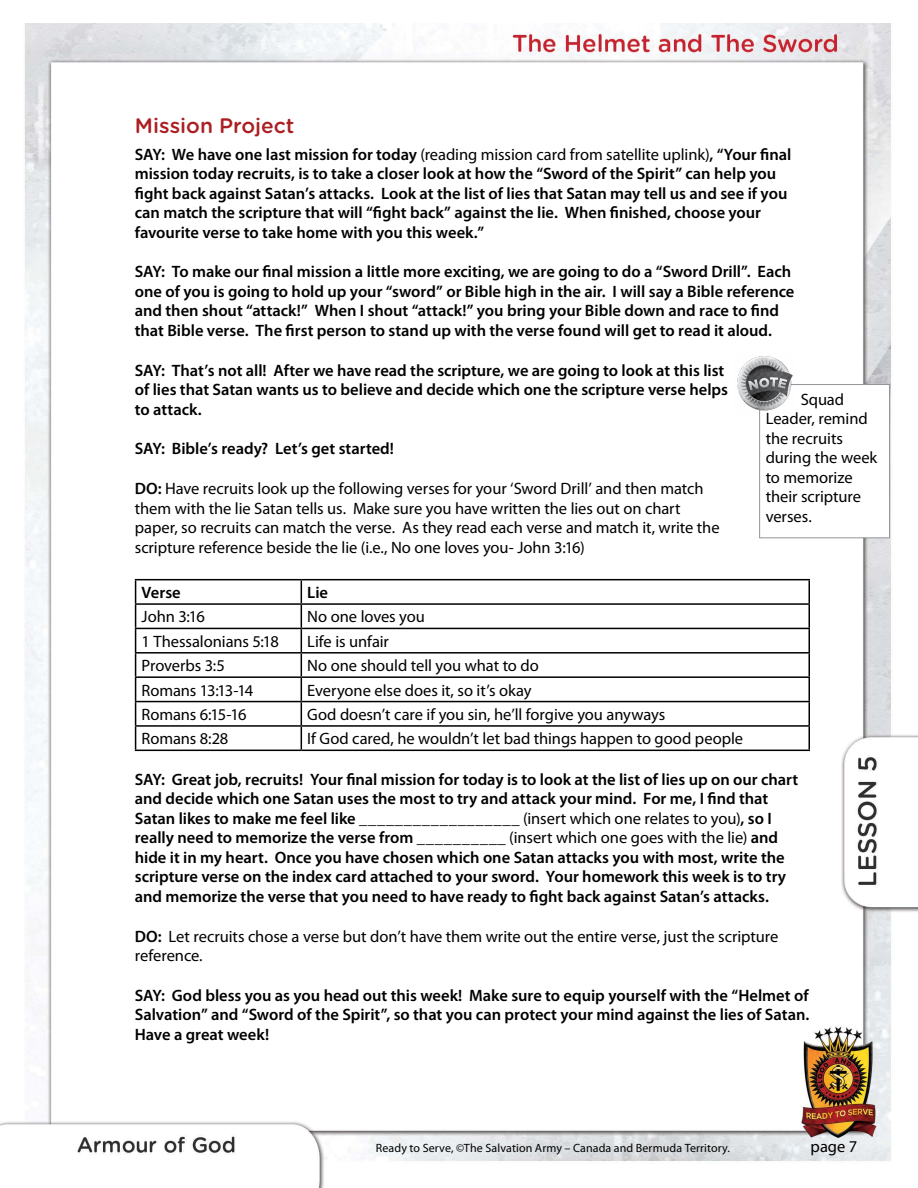
<style>
.page{position:relative;width:918px;height:1188px;background:#fff}
.page>*{position:absolute;margin:0;border:0;box-sizing:border-box;transform-origin:0 0}
.t1{font:500 21px "Gotham Rounded";color:#ab1f23}
.t2{font:600 16.5px/19.5px "Myriad Pro";color:#000}
.t3{font:16.5px/19.5px "Myriad Pro";letter-spacing:-.005em;color:#000}
.t4{font:12px "Myriad Pro";letter-spacing:.01em;color:#000}
.s1{font-weight:400}
.s2{font-weight:600}
</style>
<div class="page">
<img style="left:0;top:23px;width:918px;height:1165px">
<hr style="left:135px;top:579px;width:166px;height:1px;background:#000">
<hr style="left:301px;top:579px;width:509px;height:1px;background:#000">
<hr style="left:808px;top:580px;width:2px;height:23px;background:#000">
<hr style="left:135px;top:603px;width:166px;height:2px;background:#000">
<hr style="left:301px;top:603px;width:509px;height:2px;background:#000">
<hr style="left:808px;top:605px;width:2px;height:23px;background:#000">
<hr style="left:135px;top:628px;width:166px;height:1px;background:#000">
<hr style="left:301px;top:628px;width:509px;height:1px;background:#000">
<hr style="left:808px;top:629px;width:2px;height:23px;background:#000">
<hr style="left:135px;top:652px;width:166px;height:2px;background:#000">
<hr style="left:301px;top:652px;width:509px;height:2px;background:#000">
<hr style="left:808px;top:654px;width:2px;height:22px;background:#000">
<hr style="left:135px;top:676px;width:166px;height:2px;background:#000">
<hr style="left:301px;top:676px;width:509px;height:2px;background:#000">
<hr style="left:808px;top:678px;width:2px;height:23px;background:#000">
<hr style="left:135px;top:701px;width:166px;height:1px;background:#000">
<hr style="left:301px;top:701px;width:509px;height:1px;background:#000">
<hr style="left:808px;top:702px;width:2px;height:23px;background:#000">
<hr style="left:135px;top:725px;width:166px;height:2px;background:#000">
<svg style="left:135px;top:580px;width:1px;height:170px"></svg>
<hr style="left:301px;top:725px;width:509px;height:2px;background:#000">
<svg style="left:301px;top:580px;width:1px;height:170px"></svg>
<hr style="left:808px;top:727px;width:2px;height:23px;background:#000">
<hr style="left:135px;top:750px;width:166px;height:1px;background:#000">
<hr style="left:301px;top:750px;width:509px;height:1px;background:#000">
<div style="left:759px;top:384px;width:131px;height:154px;background:#fff;border:1px solid #939598"></div>
<img style="left:735px;top:355px;width:60px;height:59px">
<p class="t1" style="left:135px;top:111px;width:161px">Mission Project</p>
<p class="t2" style="left:135px;top:144px;width:658px">SAY: We have one last mission for today <span class="s1">(reading mission card from satellite uplink)</span>, “Your final mission today recruits, is to take a closer look at how the “Sword of the Spirit” can help you fight back against Satan’s attacks. Look at the list of lies that Satan may tell us and see if you can match the scripture that will “fight back” against the lie. When finished, choose your favourite verse to take home with you this week.”</p>
<p class="t2" style="left:135px;top:262px;width:661px">SAY: To make our final mission a little more exciting, we are going to do a “Sword Drill”. Each one of you is going to hold up your “sword” or Bible high in the air. I will say a Bible reference and then shout “attack!” When I shout “attack!” you bring your Bible down and race to find that Bible verse. The first person to stand up with the verse found will get to read it aloud.</p>
<p class="t2" style="left:135px;top:360px;width:595px">SAY: That’s not all! After we have read the scripture, we are going to look at this list of lies that Satan wants us to believe and decide which one the scripture verse helps to attack.</p>
<p class="t2" style="left:135px;top:439px;width:261px">SAY: Bible’s ready? Let’s get started!</p>
<p class="t3" style="left:135px;top:479px;width:586px"><span class="s2">DO:</span> Have recruits look up the following verses for your ‘Sword Drill’ and then match them with the lie Satan tells us. Make sure you have written the lies out on chart paper, so recruits can match the verse. As they read each verse and match it, write the scripture reference beside the lie (i.e., No one loves you- John 3:16)</p>
<p class="t2" style="left:142px;top:582px;width:41px">Verse</p>
<p class="t2" style="left:307px;top:582px;width:22px">Lie</p>
<p class="t3" style="left:142px;top:607px;width:65px">John 3:16</p>
<p class="t3" style="left:307px;top:607px;width:119px">No one loves you</p>
<p class="t3" style="left:142px;top:631px;width:139px">1 Thessalonians 5:18</p>
<p class="t3" style="left:307px;top:631px;width:83px">Life is unfair</p>
<p class="t3" style="left:142px;top:656px;width:85px">Proverbs 3:5</p>
<p class="t3" style="left:307px;top:656px;width:233px">No one should tell you what to do</p>
<p class="t3" style="left:142px;top:680px;width:113px">Romans 13:13-14</p>
<p class="t3" style="left:307px;top:680px;width:226px">Everyone else does it, so it’s okay</p>
<p class="t3" style="left:142px;top:704px;width:106px">Romans 6:15-16</p>
<p class="t3" style="left:307px;top:704px;width:360px">God doesn’t care if you sin, he’ll forgive you anyways</p>
<p class="t3" style="left:142px;top:729px;width:88px">Romans 8:28</p>
<p class="t3" style="left:307px;top:729px;width:437px">If God cared, he wouldn’t let bad things happen to good people</p>
<p class="t2" style="left:135px;top:769px;width:665px">SAY: Great job, recruits! Your final mission for today is to look at the list of lies up on our chart and decide which one Satan uses the most to try and attack your mind. For me, I find that Satan likes to make me feel like __________________ <span class="s1">(insert which one relates to you)</span>, so I really need to memorize the verse from __________ <span class="s1">(insert which one goes with the lie)</span> and hide it in my heart. Once you have chosen which one Satan attacks you with most, write the scripture verse on the index card attached to your sword. Your homework this week is to try and memorize the verse that you need to have ready to fight back against Satan’s attacks.</p>
<p class="t3" style="left:135px;top:926px;width:645px"><span class="s2">DO:</span> Let recruits chose a verse but don’t have them write out the entire verse, just the scripture reference.</p>
<p class="t2" style="left:135px;top:985px;width:676px;text-align:justify">SAY: God bless you as you head out this week! Make sure to equip yourself with the “Helmet of Salvation” and “Sword of the Spirit”, so that you can protect your mind against the lies of Satan.<br>Have a great week!</p>
<p class="t3" style="left:766px;top:389px;width:113px;text-indent:35px">Squad<br>Leader, remind the recruits during the week to memorize their scripture verses.</p>
<p class="t4" style="left:376px;top:1141px;width:356px">Ready to Serve, ©The Salvation Army – Canada and Bermuda Territory.</p>
<p class="t3" style="left:811px;top:1136px;width:48px">page 7</p>
</div>
